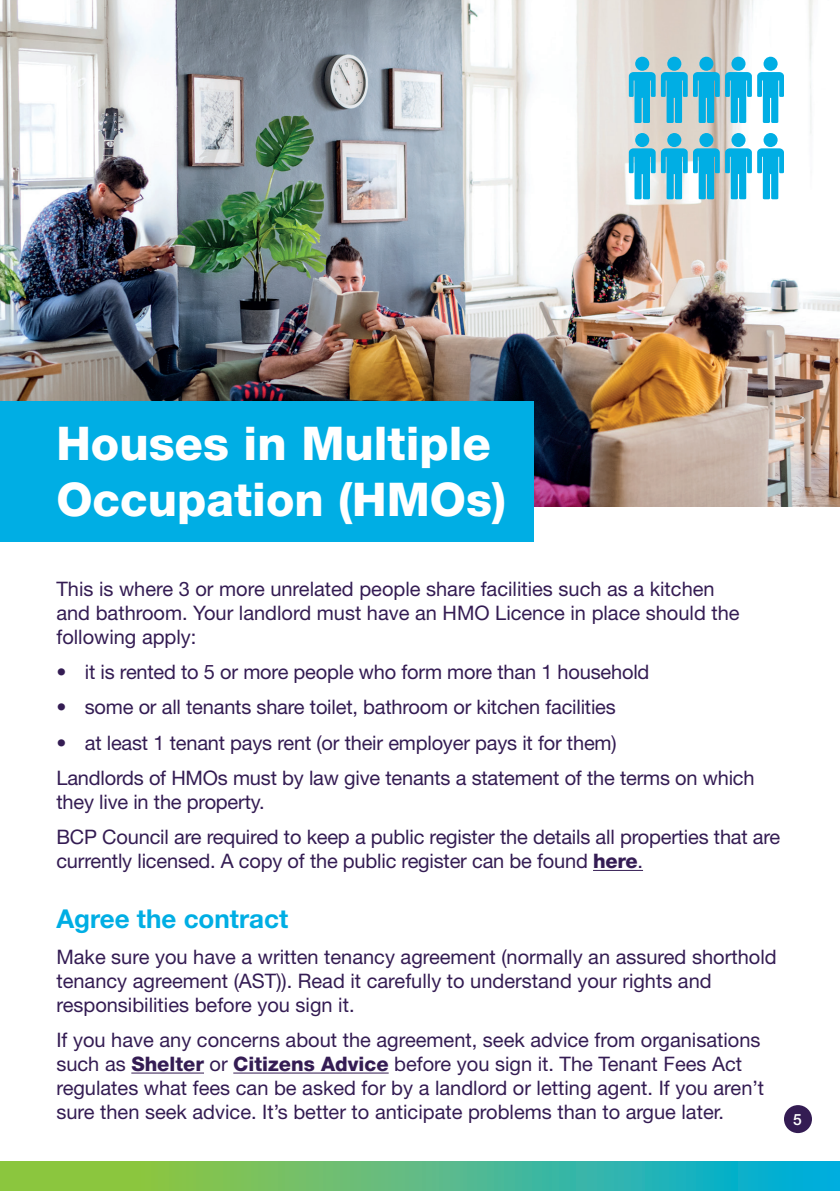
<style>
.page{position:relative;width:840px;height:1191px;background:#fff}
.page>*{position:absolute;margin:0;border:0;box-sizing:border-box;transform-origin:0 0}
.t1{font:800 46.6px/55.8px "Helvetica Neue LT Std";color:#fff}
.t2{font:700 26px "Helvetica Neue LT Std";color:#00aee4}
.t3{font:20px/24px "Helvetica Neue LT Std";color:#341c53}
.t4{font:500 15.6px "Helvetica Neue LT Std";color:#fff}
.s1{font-weight:800}
</style>
<div class="page">
<div style="left:783px;top:1105px;width:28px;height:28px;background:#341c53;border-radius:50%"></div>
<img style="left:0;top:0;width:839px;height:506px">
<div style="left:0;top:401px;width:533px;height:140px;background:#00aee4"></div>
<hr style="left:592px;top:870px;width:50px;height:1px;background:#341c53">
<hr style="left:131px;top:1072px;width:73px;height:1px;background:#341c53">
<hr style="left:233px;top:1072px;width:155px;height:1px;background:#341c53">
<svg style="left:0;top:1161px;width:839px;height:30px;background:#53bb84"></svg>
<div style="left:634px;top:133px;width:15px;height:14px;background:#00aee4;border-radius:50%"></div>
<div style="left:666px;top:133px;width:15px;height:14px;background:#00aee4;border-radius:50%"></div>
<div style="left:698px;top:133px;width:15px;height:14px;background:#00aee4;border-radius:50%"></div>
<div style="left:730px;top:133px;width:15px;height:14px;background:#00aee4;border-radius:50%"></div>
<div style="left:762px;top:133px;width:15px;height:14px;background:#00aee4;border-radius:50%"></div>
<svg style="left:628px;top:148px;width:155px;height:51px"></svg>
<svg style="left:634px;top:56px;width:15px;height:15px"></svg>
<svg style="left:666px;top:56px;width:15px;height:15px"></svg>
<svg style="left:698px;top:56px;width:15px;height:15px"></svg>
<svg style="left:730px;top:56px;width:15px;height:15px"></svg>
<svg style="left:762px;top:56px;width:15px;height:15px"></svg>
<svg style="left:628px;top:72px;width:155px;height:51px;background:#54bfde"></svg>
<h1 class="t1" style="left:56px;top:415px;width:450px">Houses in Multiple<br>Occupation (HMOs)</h1>
<p class="t3" style="left:56px;top:576px;width:684px">This is where 3 or more unrelated people share facilities such as a kitchen and bathroom. Your landlord must have an HMO Licence in place should the following apply:</p>
<p class="t3" style="left:56px;top:659px;width:594px">• it is rented to 5 or more people who form more than 1 household</p>
<p class="t3" style="left:56px;top:695px;width:560px">• some or all tenants share toilet, bathroom or kitchen facilities</p>
<p class="t3" style="left:56px;top:724px;width:699px;line-height:35.4px">• at least 1 tenant pays rent (or their employer pays it for them)<br>Landlords of HMOs must by law give tenants a statement of the terms on which</p>
<p class="t3" style="left:56px;top:784px;width:725px;line-height:35.4px">they live in the property.<br>BCP Council are required to keep a public register the details all properties that are</p>
<p class="t3" style="left:56px;top:849px;width:587px">currently licensed. A copy of the public register can be found <span class="s1">here</span>.</p>
<h2 class="t2" style="left:56px;top:903px;width:233px">Agree the contract</h2>
<p class="t3" style="left:56px;top:944px;width:721px">Make sure you have a written tenancy agreement (normally an assured shorthold tenancy agreement (AST)). Read it carefully to understand your rights and responsibilities before you sign it.</p>
<p class="t3" style="left:56px;top:1027px;width:708px">If you have any concerns about the agreement, seek advice from organisations such as <span class="s1">Shelter</span> or <span class="s1">Citizens Advice</span> before you sign it. The Tenant Fees Act regulates what fees can be asked for by a landlord or letting agent. If you aren’t sure then seek advice. It’s better to anticipate problems than to argue later.</p>
<p class="t4" style="left:792px;top:1109px;width:10px">5</p>
</div>
